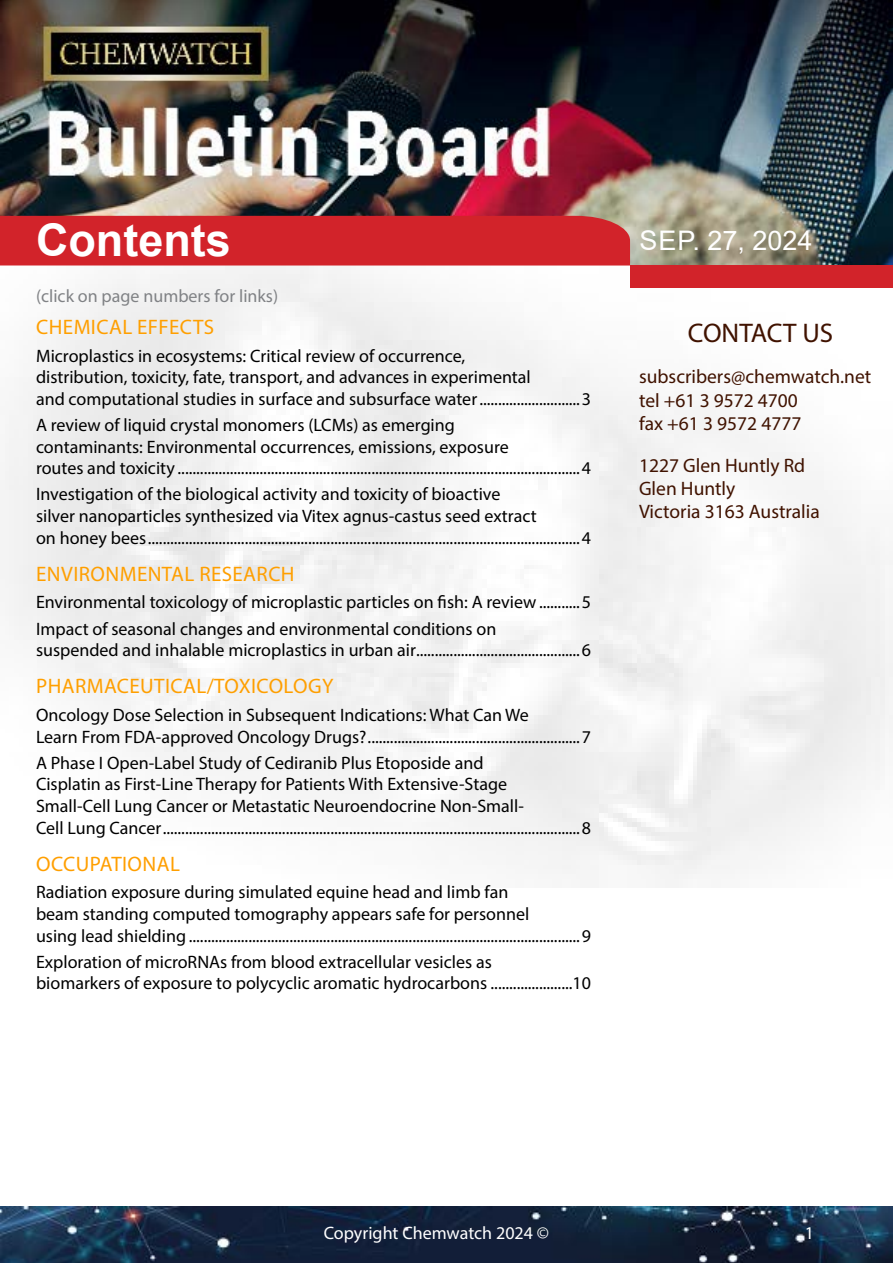
<style>
.page{position:relative;width:893px;height:1263px;background:#fff}
.page>*{position:absolute;margin:0;border:0;box-sizing:border-box;transform-origin:0 0}
.t1{font:700 45px "Arial";color:#fff}
.t2{font:27px "Arial";color:#fff}
.t3{font:27px "Myriad Pro";color:#401200}
.t4{font:21px "Myriad Pro";letter-spacing:.02em;color:#ff9f00}
.t5{font:19.5px/23.4px "Myriad Pro";color:#401200}
.t6{font:18px/21.6px "Myriad Pro";color:#000}
.t7{font:18px "Myriad Pro";color:#808285}
.t8{font:18px "Myriad Pro";color:#fff}
</style>
<div class="page">
<img style="left:0;top:0;width:893px;height:887px">
<div style="left:630px;top:265px;width:263px;height:23px;background:#d2232a"></div>
<div style="left:0;top:216px;width:630px;height:50px;background:#d2232a"></div>
<img style="left:0;top:1207px;width:893px;height:56px">
<h1 class="t1" style="left:36px;top:209px;width:196px">Contents</h1>
<h2 class="t2" style="left:640px;top:221px;width:175px">Sep. 27, 2024</h2>
<p class="t7" style="left:36px;top:284px;width:244px">(click on page numbers for links)</p>
<p class="t4" style="left:36px;top:314px;width:180px">CHEMICAL EFFECTS</p>
<p class="t6" style="left:36px;top:345px;width:556px">Microplastics in ecosystems: Critical review of occurrence,<br>distribution, toxicity, fate, transport, and advances in experimental<br>and computational studies in surface and subsurface water...........................3</p>
<p class="t6" style="left:36px;top:414px;width:556px">A review of liquid crystal monomers (LCMs) as emerging<br>contaminants: Environmental occurrences, emissions, exposure<br>routes and toxicity ............................................................................................................4</p>
<p class="t6" style="left:36px;top:483px;width:556px">Investigation of the biological activity and toxicity of bioactive<br>silver nanoparticles synthesized via Vitex agnus-castus seed extract<br>on honey bees....................................................................................................................4</p>
<p class="t4" style="left:36px;top:561px;width:260px">ENVIRONMENTAL RESEARCH</p>
<p class="t6" style="left:36px;top:589px;width:556px;line-height:26.1px">Environmental toxicology of microplastic particles on fish: A review...........5<br>Impact of seasonal changes and environmental conditions on</p>
<p class="t6" style="left:36px;top:639px;width:557px">suspended and inhalable microplastics in urban air............................................6</p>
<p class="t4" style="left:36px;top:673px;width:299px">PHARMACEUTICAL/TOXICOLOGY</p>
<p class="t6" style="left:36px;top:704px;width:556px">Oncology Dose Selection in Subsequent Indications: What Can We<br>Learn From FDA-approved Oncology Drugs?.........................................................7</p>
<p class="t6" style="left:36px;top:751px;width:556px">A Phase I Open-Label Study of Cediranib Plus Etoposide and<br>Cisplatin as First-Line Therapy for Patients With Extensive-Stage<br>Small-Cell Lung Cancer or Metastatic Neuroendocrine Non-Small-<br>Cell Lung Cancer................................................................................................................8</p>
<p class="t4" style="left:36px;top:851px;width:145px">OCCUPATIONAL</p>
<p class="t6" style="left:36px;top:881px;width:556px">Radiation exposure during simulated equine head and limb fan<br>beam standing computed tomography appears safe for personnel<br>using lead shielding .........................................................................................................9</p>
<p class="t6" style="left:36px;top:950px;width:556px">Exploration of microRNAs from blood extracellular vesicles as<br>biomarkers of exposure to polycyclic aromatic hydrocarbons ......................10</p>
<h2 class="t3" style="left:688px;top:316px;width:147px">CONTACT US</h2>
<p class="t5" style="left:639px;top:365px;width:234px">subscribers@chemwatch.net tel +61 3 9572 4700<br>fax +61 3 9572 4777</p>
<p class="t5" style="left:639px;top:453px;width:182px">1227 Glen Huntly Rd<br>Glen Huntly<br>Victoria 3163 Australia</p>
<p class="t8" style="left:324px;top:1222px;width:227px">Copyright Chemwatch 2024 ©</p>
<p class="t8" style="left:805px;top:1222px;width:11px">1</p>
</div>
